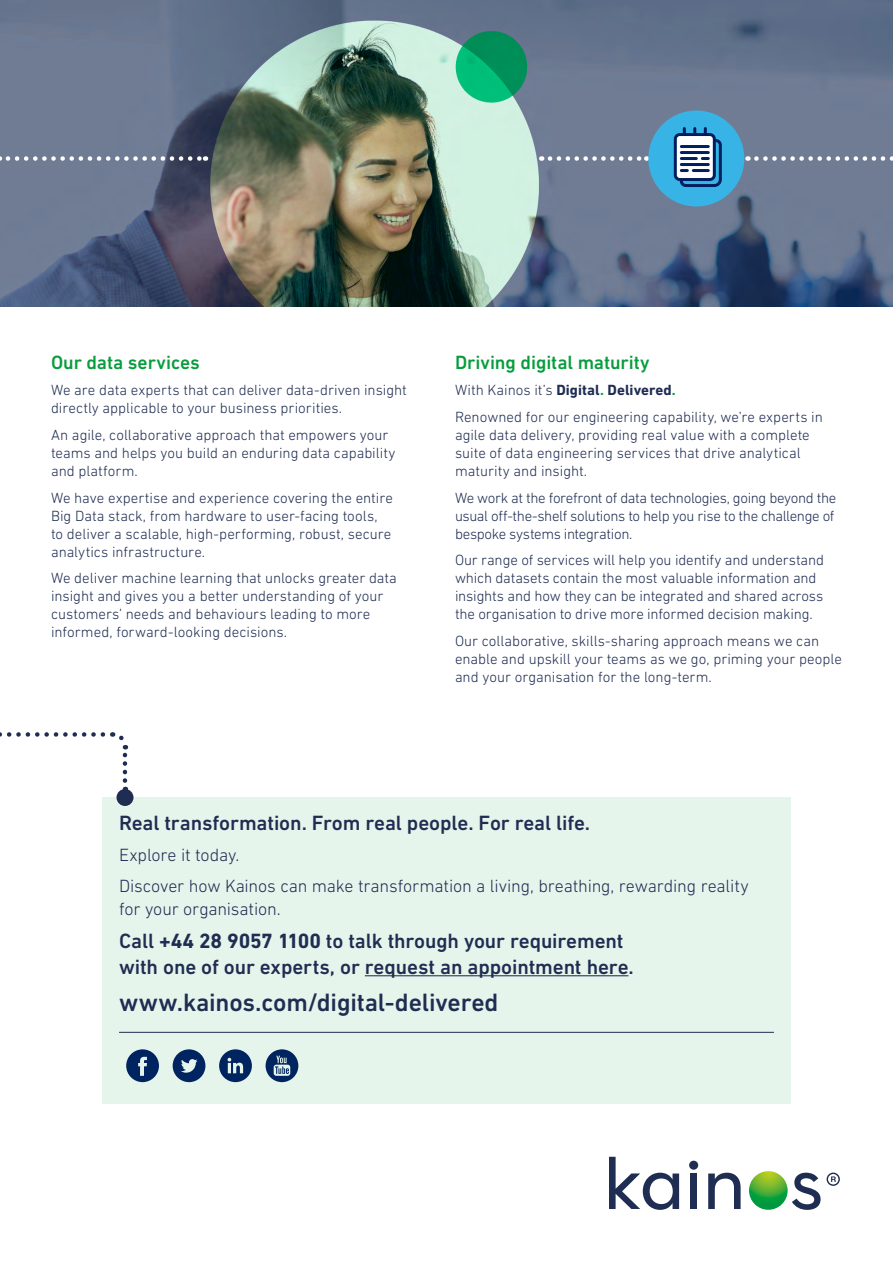
<style>
.page{position:relative;width:893px;height:1263px;background:#fff}
.page>*{position:absolute;margin:0;border:0;box-sizing:border-box;transform-origin:0 0}
.t1{font:500 25.5px "DIN Next LT Pro";letter-spacing:-.005em;color:#202d52}
.t2{font:500 21px/25.2px "DIN Next LT Pro";letter-spacing:-.005em;color:#202d52}
.t3{font:500 19.5px "DIN Next LT Pro";letter-spacing:-.005em;color:#079d3c}
.t4{font:300 18px/31px "DIN Next LT Pro";letter-spacing:-.01em;color:#202d52}
.t5{font:300 15px/18px "DIN Next LT Pro";color:#202d52}
.t6{font:300 15px/18px "DIN Next LT Pro";letter-spacing:-.025em;color:#202d52}
.s1{font-weight:700}
.s2{font-weight:700;color:#079d3c}
</style>
<div class="page">
<img style="left:0;top:0;width:893px;height:306px">
<div style="left:102px;top:797px;width:689px;height:307px;background:#e6f5ec"></div>
<hr style="left:365px;top:975px;width:263px;height:1px;background:#202d52">
<hr style="left:119px;top:1032px;width:655px;height:1px;background:#202d52">
<svg style="left:173px;top:1049px;width:32px;height:33px"></svg>
<svg style="left:126px;top:1049px;width:33px;height:33px"></svg>
<svg style="left:219px;top:1049px;width:33px;height:33px"></svg>
<svg style="left:266px;top:1049px;width:32px;height:33px"></svg>
<div style="left:117px;top:789px;width:17px;height:17px;background:#202d52;border-radius:50%"></div>
<svg style="left:111px;top:732px;width:17px;height:49px"></svg>
<svg style="left:0;top:732px;width:103px;height:5px"></svg>
<div style="left:690px;top:1173px;width:7px;height:36px;background:#202d52"></div>
<div style="left:689px;top:1161px;width:9px;height:9px;background:#202d52;border-radius:50%"></div>
<svg style="left:708px;top:1173px;width:33px;height:36px"></svg>
<svg style="left:792px;top:1173px;width:29px;height:37px"></svg>
<svg style="left:609px;top:1157px;width:70px;height:53px"></svg>
<svg style="left:749px;top:1171px;width:39px;height:39px"></svg>
<svg style="left:827px;top:1172px;width:13px;height:14px"></svg>
<svg style="left:8px;top:156px;width:198px;height:5px"></svg>
<svg style="left:550px;top:156px;width:97px;height:5px"></svg>
<svg style="left:756px;top:156px;width:137px;height:5px"></svg>
<div style="left:648px;top:111px;width:96px;height:96px;background:#37b4e5;border-radius:50%"></div>
<div style="left:674px;top:133px;width:42px;height:48px;border:3px solid #001f60;border-radius:4px"></div>
<svg style="left:678px;top:129px;width:44px;height:58px"></svg>
<h3 class="t3" style="left:51px;top:351px;width:150px">Our data services</h3>
<p class="t5" style="left:51px;top:381px;width:357px">We are data experts that can deliver data-driven insight directly applicable to your business priorities.</p>
<p class="t5" style="left:51px;top:426px;width:346px">An agile, collaborative approach that empowers your teams and helps you build an enduring data capability and platform.</p>
<p class="t5" style="left:51px;top:488px;width:343px">We have expertise and experience covering the entire Big Data stack, from hardware to user-facing tools, to deliver a scalable, high-performing, robust, secure analytics infrastructure.</p>
<p class="t5" style="left:51px;top:569px;width:347px">We deliver machine learning that unlocks greater data insight and gives you a better understanding of your customers’ needs and behaviours leading to more informed, forward-looking decisions.</p>
<h3 class="t3" style="left:455px;top:351px;width:196px">Driving digital maturity</h3>
<p class="t5" style="left:455px;top:377px;width:369px;line-height:26.5px">With Kainos it’s <span class="s1">Digital</span><span class="s2">.</span> <span class="s1">Delivered</span><span class="s2">.<br></span>Renowned for our engineering capability, we’re experts in</p>
<p class="t5" style="left:455px;top:426px;width:356px">agile data delivery, providing real value with a complete suite of data engineering services that drive analytical maturity and insight.</p>
<p class="t6" style="left:455px;top:488px;width:383px">We work at the forefront of data technologies, going beyond the usual off-the-shelf solutions to help you rise to the challenge of bespoke systems integration.</p>
<p class="t5" style="left:455px;top:551px;width:371px">Our range of services will help you identify and understand which datasets contain the most valuable information and insights and how they can be integrated and shared across the organisation to drive more informed decision making.</p>
<p class="t5" style="left:455px;top:631px;width:388px">Our collaborative, skills-sharing approach means we can enable and upskill your teams as we go, priming your people and your organisation for the long-term.</p>
<h2 class="t2" style="left:119px;top:810px;width:473px">Real transformation. From real people. For real life.</h2>
<p class="t4" style="left:119px;top:839px;width:631px">Explore it today.<br>Discover how Kainos can make transformation a living, breathing, rewarding reality</p>
<p class="t4" style="left:119px;top:893px;width:163px">for your organisation.</p>
<h2 class="t2" style="left:119px;top:928px;width:516px">Call <span class="s1">+44 28 9057 1100</span> to talk through your requirement with one of our experts, or request an appointment here.</h2>
<h1 class="t1" style="left:119px;top:987px;width:381px">www.kainos.com/digital-delivered</h1>
</div>
